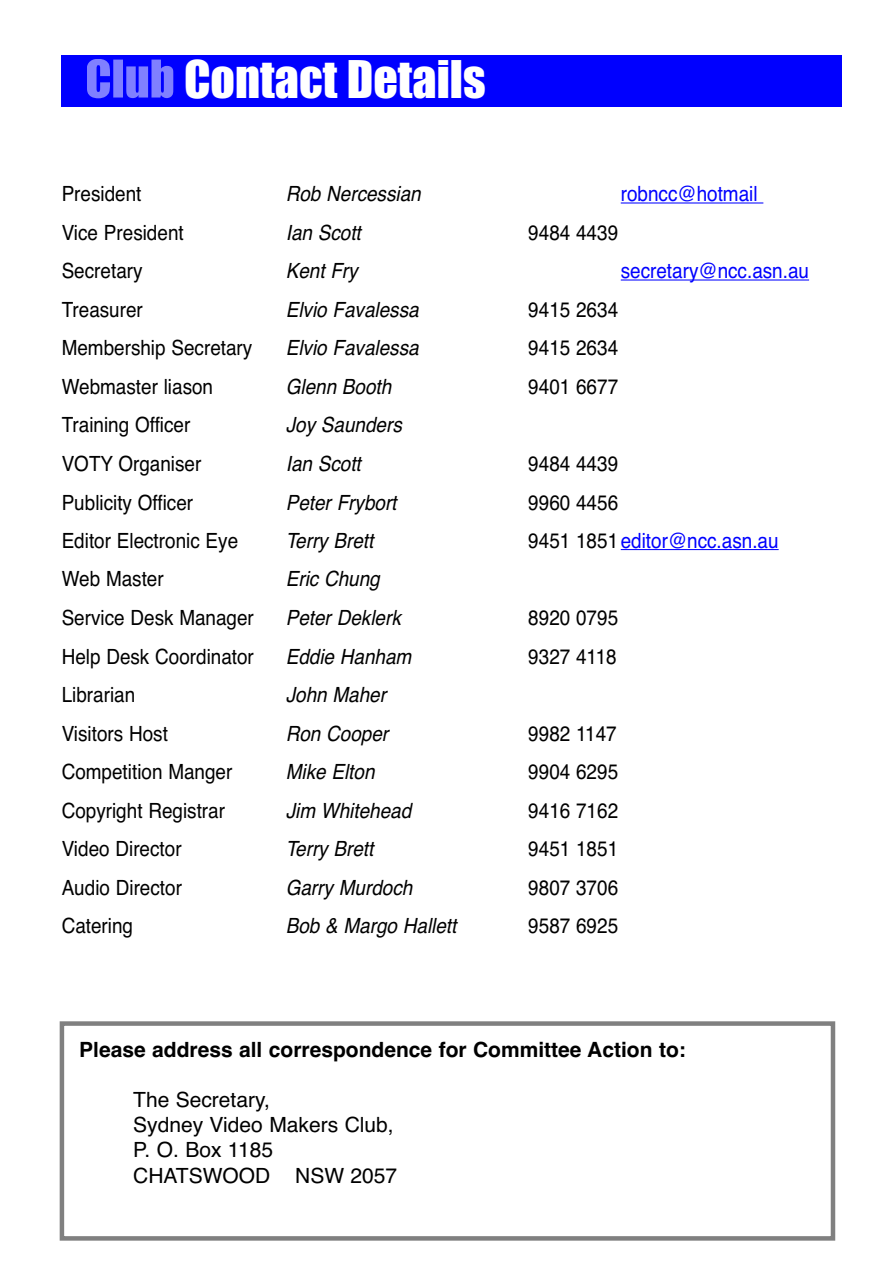
<style>
.page{position:relative;width:893px;height:1263px;background:#fff}
.page>*{position:absolute;margin:0;border:0;box-sizing:border-box;transform-origin:0 0}
.t1{font:48px "Impact";color:#fff}
.t2{font:21px "Helvetica";color:#000;scale:.9 1}
.t3{font:italic 21px "Helvetica";color:#000;scale:.9 1}
.t4{font:21px/25.2px "Helvetica";color:#000}
.t5{font:21px "Helvetica";color:#00f;scale:.9 1}
.t6{font:700 21px "Helvetica";color:#000}
.s1{color:#000}
</style>
<div class="page">
<svg style="left:621px;top:202px;width:27px;height:1px"></svg>
<hr style="left:648px;top:202px;width:115px;height:1px;background:#00f">
<hr style="left:621px;top:279px;width:188px;height:1px;background:#00f">
<hr style="left:621px;top:549px;width:158px;height:1px;background:#00f">
<div style="left:60px;top:1021px;width:775px;height:220px;border:4px solid #808080"></div>
<div style="left:61px;top:55px;width:780px;height:51px;background:#00f"></div>
<svg style="left:87px;top:59px;width:86px;height:39px"></svg>
<h1 class="t1" style="left:184px;top:53px;width:303px">Contact Details</h1>
<p class="t2" style="left:62px;top:182px;width:90px">President</p>
<p class="t3" style="left:286px;top:182px;width:151px">Rob Nercessian</p>
<p class="t5" style="left:621px;top:182px;width:154px">robncc@hotmail</p>
<p class="t2" style="left:62px;top:220px;width:137px">Vice President</p>
<p class="t3" style="left:286px;top:220px;width:85px">Ian Scott</p>
<p class="t2" style="left:528px;top:220px;width:101px">9484 4439</p>
<p class="t2" style="left:62px;top:259px;width:91px">Secretary</p>
<p class="t3" style="left:286px;top:259px;width:81px">Kent Fry</p>
<p class="t5" style="left:621px;top:259px;width:211px">secretary@ncc.asn.au</p>
<p class="t2" style="left:62px;top:297px;width:92px">Treasurer</p>
<p class="t3" style="left:286px;top:297px;width:149px">Elvio Favalessa</p>
<p class="t2" style="left:528px;top:297px;width:101px">9415 2634</p>
<p class="t2" style="left:62px;top:336px;width:213px">Membership Secretary</p>
<p class="t3" style="left:286px;top:336px;width:149px">Elvio Favalessa</p>
<p class="t2" style="left:528px;top:336px;width:101px">9415 2634</p>
<p class="t2" style="left:62px;top:374px;width:170px">Webmaster liason</p>
<p class="t3" style="left:286px;top:374px;width:119px">Glenn Booth</p>
<p class="t2" style="left:528px;top:374px;width:101px">9401 6677</p>
<p class="t2" style="left:62px;top:413px;width:144px">Training Officer</p>
<p class="t3" style="left:286px;top:413px;width:130px">Joy Saunders</p>
<p class="t2" style="left:62px;top:451px;width:157px">VOTY Organiser</p>
<p class="t3" style="left:286px;top:451px;width:85px">Ian Scott</p>
<p class="t2" style="left:528px;top:451px;width:101px">9484 4439</p>
<p class="t2" style="left:62px;top:490px;width:148px">Publicity Officer</p>
<p class="t3" style="left:286px;top:490px;width:125px">Peter Frybort</p>
<p class="t2" style="left:528px;top:490px;width:101px">9960 4456</p>
<p class="t2" style="left:62px;top:528px;width:198px">Editor Electronic Eye</p>
<p class="t3" style="left:286px;top:528px;width:99px">Terry Brett</p>
<p class="t5" style="left:528px;top:528px;width:280px"><span class="s1">9451 1851</span>editor@ncc.asn.au</p>
<p class="t2" style="left:62px;top:567px;width:115px">Web Master</p>
<p class="t3" style="left:286px;top:567px;width:106px">Eric Chung</p>
<p class="t2" style="left:62px;top:605px;width:215px">Service Desk Manager</p>
<p class="t3" style="left:286px;top:605px;width:129px">Peter Deklerk</p>
<p class="t2" style="left:528px;top:605px;width:101px">8920 0795</p>
<p class="t2" style="left:62px;top:644px;width:215px">Help Desk Coordinator</p>
<p class="t3" style="left:286px;top:644px;width:141px">Eddie Hanham</p>
<p class="t2" style="left:528px;top:644px;width:100px">9327 4118</p>
<p class="t2" style="left:62px;top:682px;width:83px">Librarian</p>
<p class="t3" style="left:286px;top:682px;width:113px">John Maher</p>
<p class="t2" style="left:62px;top:721px;width:120px">Visitors Host</p>
<p class="t3" style="left:286px;top:721px;width:115px">Ron Cooper</p>
<p class="t2" style="left:528px;top:721px;width:100px">9982 1147</p>
<p class="t2" style="left:62px;top:759px;width:191px">Competition Manger</p>
<p class="t3" style="left:286px;top:759px;width:100px">Mike Elton</p>
<p class="t2" style="left:528px;top:759px;width:101px">9904 6295</p>
<p class="t2" style="left:62px;top:798px;width:183px">Copyright Registrar</p>
<p class="t3" style="left:286px;top:798px;width:141px">Jim Whitehead</p>
<p class="t2" style="left:528px;top:798px;width:101px">9416 7162</p>
<p class="t2" style="left:62px;top:836px;width:135px">Video Director</p>
<p class="t3" style="left:286px;top:836px;width:99px">Terry Brett</p>
<p class="t2" style="left:528px;top:836px;width:101px">9451 1851</p>
<p class="t2" style="left:62px;top:875px;width:135px">Audio Director</p>
<p class="t3" style="left:286px;top:875px;width:142px">Garry Murdoch</p>
<p class="t2" style="left:528px;top:875px;width:101px">9807 3706</p>
<p class="t2" style="left:62px;top:913px;width:81px">Catering</p>
<p class="t3" style="left:286px;top:913px;width:191px">Bob &amp; Margo Hallett</p>
<p class="t2" style="left:528px;top:913px;width:101px">9587 6925</p>
<p class="t6" style="left:79px;top:1037px;width:608px">Please address all correspondence for Committee Action to:</p>
<p class="t4" style="left:133px;top:1087px;width:266px">The Secretary,<br>Sydney Video Makers Club,<br>P. O. Box 1185<br>CHATSWOOD NSW 2057</p>
</div>
